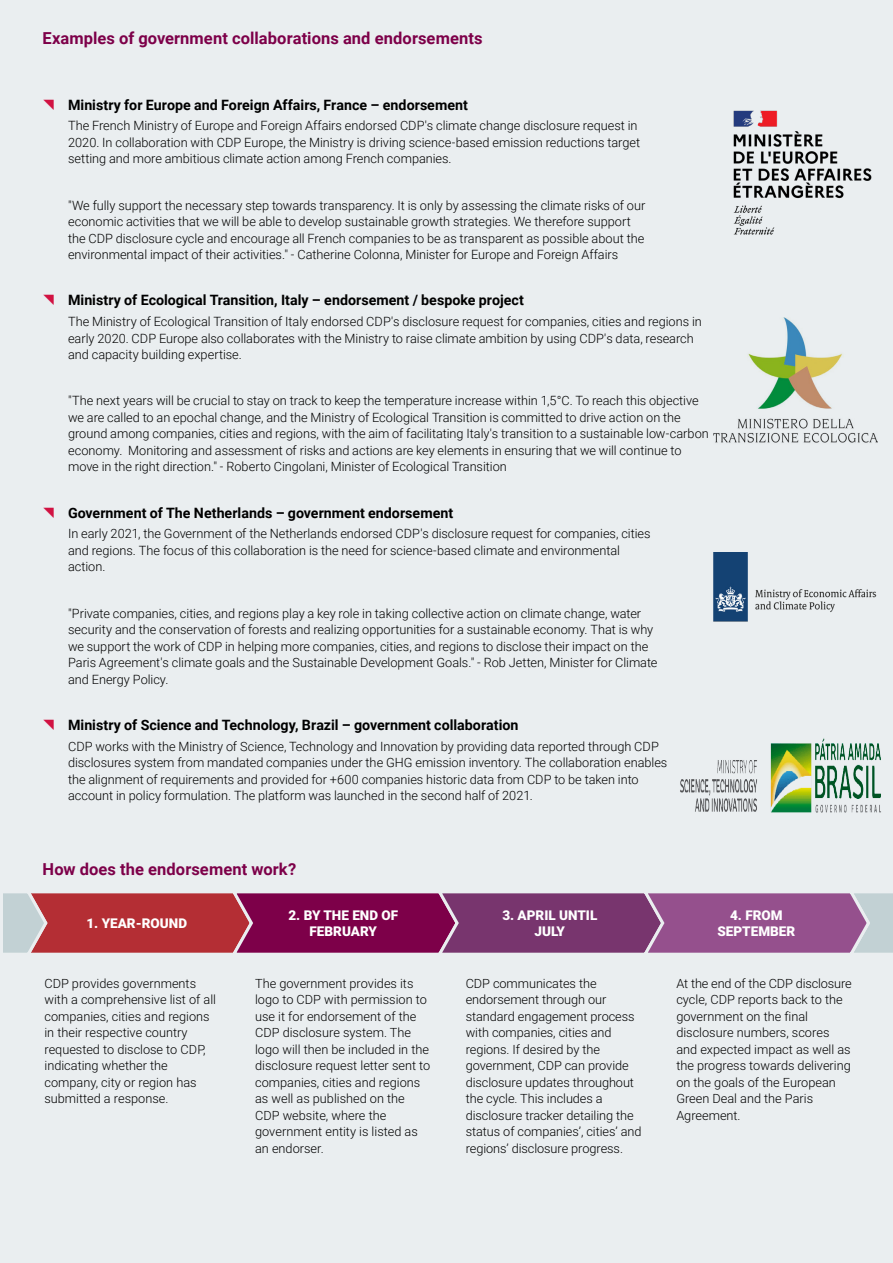
<style>
.page{position:relative;width:893px;height:1263px;background:#eaeef0}
.page>*{position:absolute;margin:0;border:0;box-sizing:border-box;transform-origin:0 0}
.t1{font:700 16.5px "Roboto";letter-spacing:.005em;color:#7d0049}
.t2{font:700 14.25px "Roboto";color:#000}
.t3{font:900 13.5px/16.5px "Roboto";color:#fff;text-align:center}
.t4{font:300 12.75px/16.5px "Roboto";color:#000}
</style>
<div class="page">
<svg style="left:3px;top:893px;width:890px;height:60px;background:#953e6a"></svg>
<img style="left:733px;top:110px;width:139px;height:125px">
<img style="left:713px;top:552px;width:164px;height:70px">
<img style="left:713px;top:317px;width:165px;height:126px">
<img style="left:680px;top:738px;width:201px;height:74px">
<p class="t1" style="left:43px;top:27px;width:442px">Examples of government collaborations and endorsements</p>
<p class="t2" style="left:68px;top:94px;width:401px">Ministry for Europe and Foreign Affairs, France – endorsement</p>
<p class="t4" style="left:68px;top:117px;width:574px">The French Ministry of Europe and Foreign Affairs endorsed CDP's climate change disclosure request in<br>2020. In collaboration with CDP Europe, the Ministry is driving science-based emission reductions target setting and more ambitious climate action among French companies.</p>
<p class="t4" style="left:68px;top:196px;width:579px">"We fully support the necessary step towards transparency. It is only by assessing the climate risks of our economic activities that we will be able to develop sustainable growth strategies. We therefore support the CDP disclosure cycle and encourage all French companies to be as transparent as possible about the environmental impact of their activities." - Catherine Colonna, Minister for Europe and Foreign Affairs</p>
<p class="t2" style="left:68px;top:290px;width:457px">Ministry of Ecological Transition, Italy – endorsement / bespoke project</p>
<p class="t4" style="left:68px;top:313px;width:635px">The Ministry of Ecological Transition of Italy endorsed CDP's disclosure request for companies, cities and regions in early 2020. CDP Europe also collaborates with the Ministry to raise climate ambition by using CDP's data, research and capacity building expertise.</p>
<p class="t4" style="left:68px;top:392px;width:642px">"The next years will be crucial to stay on track to keep the temperature increase within 1,5°C. To reach this objective we are called to an epochal change, and the Ministry of Ecological Transition is committed to drive action on the ground among companies, cities and regions, with the aim of facilitating Italy's transition to a sustainable low-carbon economy. Monitoring and assessment of risks and actions are key elements in ensuring that we will continue to move in the right direction." - Roberto Cingolani, Minister of Ecological Transition</p>
<p class="t2" style="left:68px;top:503px;width:387px">Government of The Netherlands – government endorsement</p>
<p class="t4" style="left:68px;top:525px;width:584px">In early 2021, the Government of the Netherlands endorsed CDP's disclosure request for companies, cities and regions. The focus of this collaboration is the need for science-based climate and environmental action.</p>
<p class="t4" style="left:68px;top:604px;width:591px">"Private companies, cities, and regions play a key role in taking collective action on climate change, water security and the conservation of forests and realizing opportunities for a sustainable economy. That is why we support the work of CDP in helping more companies, cities, and regions to disclose their impact on the Paris Agreement's climate goals and the Sustainable Development Goals." - Rob Jetten, Minister for Climate and Energy Policy.</p>
<p class="t2" style="left:68px;top:715px;width:452px">Ministry of Science and Technology, Brazil – government collaboration</p>
<p class="t4" style="left:68px;top:737px;width:601px">CDP works with the Ministry of Science, Technology and Innovation by providing data reported through CDP disclosures system from mandated companies under the GHG emission inventory. The collaboration enables the alignment of requirements and provided for +600 companies historic data from CDP to be taken into account in policy formulation. The platform was launched in the second half of 2021.</p>
<p class="t1" style="left:43px;top:857px;width:255px">How does the endorsement work?</p>
<p class="t3" style="left:86px;top:914px;width:102px">1. YEAR-ROUND</p>
<p class="t3" style="left:288px;top:906px;width:111px">2. BY THE END OF<br>FEBRUARY</p>
<p class="t3" style="left:502px;top:906px;width:96px">3. APRIL UNTIL<br>JULY</p>
<p class="t3" style="left:717px;top:906px;width:79px">4. FROM<br>SEPTEMBER</p>
<p class="t4" style="left:44px;top:974px;width:173px">CDP provides governments with a comprehensive list of all companies, cities and regions in their respective country requested to disclose to CDP, indicating whether the company, city or region has submitted a response.</p>
<p class="t4" style="left:255px;top:974px;width:177px">The government provides its logo to CDP with permission to use it for endorsement of the<br>CDP disclosure system. The logo will then be included in the disclosure request letter sent to companies, cities and regions as well as published on the<br>CDP website, where the government entity is listed as an endorser.</p>
<p class="t4" style="left:466px;top:974px;width:177px">CDP communicates the endorsement through our standard engagement process with companies, cities and regions. If desired by the government, CDP can provide disclosure updates throughout the cycle. This includes a disclosure tracker detailing the status of companies’, cities’ and regions’ disclosure progress.</p>
<p class="t4" style="left:676px;top:974px;width:177px">At the end of the CDP disclosure cycle, CDP reports back to the government on the final disclosure numbers, scores and expected impact as well as the progress towards delivering on the goals of the European<br>Green Deal and the Paris<br>Agreement.</p>
</div>
